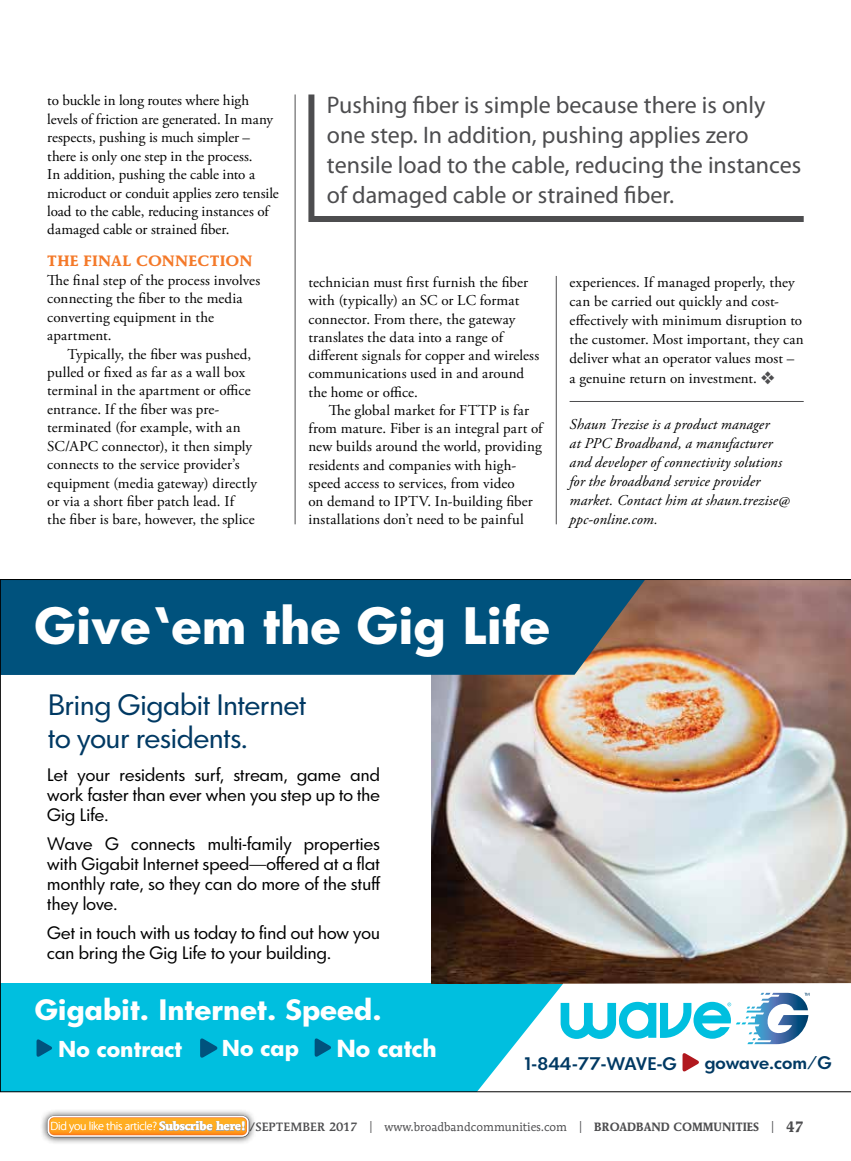
<style>
.page{position:relative;width:851px;height:1161px;background:#fff}
.page>*{position:absolute;margin:0;border:0;box-sizing:border-box;transform-origin:0 0}
.t1{font:700 48.75px "Graphicus DT";color:#fff}
.t2{font:27.45px/32.8px "Graphicus DT";color:#003963}
.t3{font:700 27.45px "Graphicus DT";color:#fff}
.t4{font:24px/30px "Myriad Pro";color:#4d4d4f}
.t5{font:700 22.8px "Graphicus DT";color:#fff}
.t6{font:700 21.3px "Graphicus DT";color:#fff}
.t7{font:600 16.95px "Graphicus DT";color:#003963}
.t8{font:16.8px/20.1px "Graphicus DT";letter-spacing:.01em;color:#000;text-align:justify}
.t9{font:15px/18.5px "Adobe Garamond Pro";letter-spacing:.005em;color:#000}
.t10{font:italic 15px/19.2px "Adobe Garamond Pro";letter-spacing:.005em;color:#000}
.t11{font:700 15px "AT Mendoza Roman";letter-spacing:.015em;color:#f47929}
.t12{font:12px "AT Mendoza Roman";color:#4d4d4f}
.t13{font:300 12px "Myriad Pro";letter-spacing:-.02em;color:#fff}
.s1{color:#4d4d4f}
.s2{font-weight:500}
.s3{font-weight:700}
.s4{font-weight:700;font-size:15px}
.s5{font-family:"AT Mendoza Roman";font-weight:700}
</style>
<div class="page">
<hr style="left:556px;top:276px;width:1px;height:248px;background:#4d4d4f">
<hr style="left:295px;top:94px;width:1px;height:430px;background:#4d4d4f">
<hr style="left:569px;top:401px;width:234px;height:1px;background:#4d4d4f">
<img style="left:0;top:579px;width:850px;height:513px">
<svg style="left:308px;top:94px;width:496px;height:128px"></svg>
<div style="left:39px;top:1108px;width:218px;height:37px;background:#000;opacity:.75"></div>
<svg style="left:47px;top:1116px;width:202px;height:21px"></svg>
<svg style="left:49px;top:1117px;width:198px;height:18px;background:#f2a335"></svg>
<p class="t9" style="left:47px;top:92px;width:233px">to buckle in long routes where high levels of friction are generated. In many respects, pushing is much simpler – there is only one step in the process.<br>In addition, pushing the cable into a microduct or conduit applies zero tensile load to the cable, reducing instances of damaged cable or strained fiber.</p>
<p class="t11" style="left:47px;top:252px;width:207px">THE FINAL CONNECTION</p>
<p class="t9" style="left:47px;top:271px;width:214px">The final step of the process involves connecting the fiber to the media converting equipment in the apartment.</p>
<p class="t9" style="left:47px;top:345px;width:211px;text-indent:20px">Typically, the fiber was pushed, pulled or fixed as far as a wall box terminal in the apartment or office entrance. If the fiber was pre&shy;terminated (for example, with an SC/APC connector), it then simply connects to the service provider’s equipment (media gateway) directly or via a short fiber patch lead. If<br>the fiber is bare, however, the splice</p>
<h3 class="t4" style="left:327px;top:89px;width:476px">Pushing fiber is simple because there is only one step. In addition, pushing applies zero tensile load to the cable, reducing the instances of damaged cable or strained fiber.</h3>
<p class="t9" style="left:308px;top:274px;width:232px">technician must first furnish the fiber with (typically) an SC or LC format connector. From there, the gateway translates the data into a range of different signals for copper and wireless communications used in and around the home or office.</p>
<p class="t9" style="left:308px;top:401px;width:235px;text-indent:20px">The global market for FTTP is far from mature. Fiber is an integral part of new builds around the world, providing residents and companies with high&shy;speed access to services, from video<br>on demand to IPTV. In-building fiber installations don’t need to be painful</p>
<p class="t9" style="left:569px;top:273px;width:235px;line-height:19.2px">experiences. If managed properly, they can be carried out quickly and cost&shy;effectively with minimum disruption to the customer. Most important, they can deliver what an operator values most – a genuine return on investment. <span class="s1">❖</span></p>
<p class="t10" style="left:569px;top:415px;width:221px">Shaun Trezise is a product manager<br>at PPC Broadband, a manufacturer and developer of connectivity solutions for the broadband service provider market. Contact him at shaun.trezise@ ppc-online.com.</p>
<h1 class="t1" style="left:34px;top:596px;width:517px">Give‘em the Gig Life</h1>
<h2 class="t2" style="left:48px;top:689px;width:260px">Bring Gigabit Internet to your residents.</h2>
<p class="t8" style="left:47px;top:765px;width:334px">Let your residents surf, stream, game and work faster than ever when you step up to the Gig Life.</p>
<p class="t8" style="left:47px;top:834px;width:335px">Wave G connects multi-family properties with Gigabit Internet speed—offered at a flat monthly rate, so they can do more of the stuff they love.</p>
<p class="t8" style="left:47px;top:923px;width:334px">Get in touch with us today to find out how you can bring the Gig Life to your building.</p>
<h2 class="t3" style="left:35px;top:993px;width:348px">Gigabit. Internet. Speed.</h2>
<h3 class="t6" style="left:58px;top:1036px;width:125px">No contract</h3>
<h3 class="t6" style="left:222px;top:1035px;width:78px">No cap</h3>
<h3 class="t5" style="left:336px;top:1035px;width:102px">No catch</h3>
<p class="t7" style="left:522px;top:1053px;width:156px">1-844-77-WAVE-G</p>
<p class="t7" style="left:704px;top:1052px;width:128px">gowave.com/G</p>
<p class="t12" style="left:198px;top:1120px;width:606px"><span class="s2">AUGUST/SEPTEMBER 2017</span> | www.broadbandcommunities.com | <span class="s3">BROADBAND COMMUNITIES</span> | <span class="s4">47</span></p>
<p class="t13" style="left:51px;top:1119px;width:197px">Did you like this article? <span class="s5">Subscribe here!</span></p>
</div>
